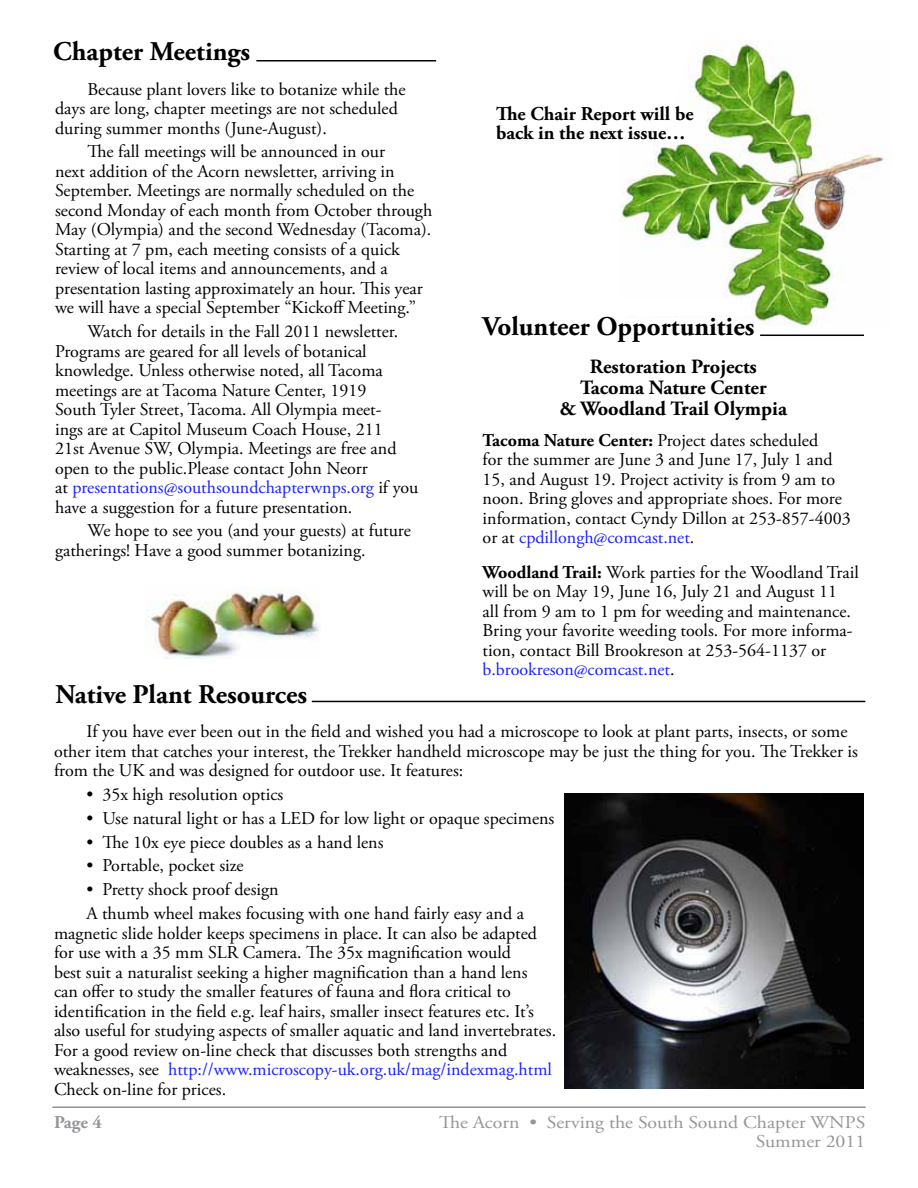
<style>
.page{position:relative;width:918px;height:1188px;background:#fff}
.page>*{position:absolute;margin:0;border:0;box-sizing:border-box;transform-origin:0 0}
.t1{font:700 27px "Adobe Garamond Pro";color:#000}
.t2{font:700 20.25px/21px "Adobe Garamond Pro";color:#000;text-align:center}
.t3{font:700 19.5px/19.5px "Adobe Garamond Pro";color:#000}
.t4{font:18px/19.5px "Adobe Garamond Pro";color:#000}
.t5{font:18px/19.5px "Adobe Garamond Pro";color:#939598;text-align:right;scale:1.1 1}
.t6{font:700 18px "Adobe Garamond Pro";color:#939598}
.s1{color:#1922fb}
.s2{font-weight:700}
</style>
<div class="page">
<hr style="left:52px;top:1106px;width:814px;height:2px;background:#939598">
<img style="left:620px;top:42px;width:268px;height:284px">
<hr style="left:312px;top:701px;width:553px;height:1px;background:#000">
<img style="left:565px;top:793px;width:299px;height:296px">
<hr style="left:256px;top:60px;width:180px;height:2px;background:#000">
<hr style="left:760px;top:335px;width:104px;height:1px;background:#000">
<img style="left:146px;top:592px;width:173px;height:66px">
<div style="left:554px;top:299px;width:197px;height:17px;background:#fff"></div>
<h1 class="t1" style="left:53px;top:36px;width:198px">Chapter Meetings</h1>
<p class="t4" style="left:55px;top:80px;width:352px;text-indent:32px">Because plant lovers like to botanize while the days are long, chapter meetings are not scheduled during summer months (June-August).</p>
<p class="t4" style="left:55px;top:143px;width:379px;text-indent:32px">The fall meetings will be announced in our<br>next addition of the Acorn newsletter, arriving in September. Meetings are normally scheduled on the second Monday of each month from October through May (Olympia) and the second Wednesday (Tacoma).<br>Starting at 7 pm, each meeting consists of a quick review of local items and announcements, and a presentation lasting approximately an hour. This year we will have a special September “Kickoff Meeting.”</p>
<p class="t4" style="left:55px;top:322px;width:365px;text-indent:32px">Watch for details in the Fall 2011 newsletter.<br>Programs are geared for all levels of botanical knowledge. Unless otherwise noted, all Tacoma meetings are at Tacoma Nature Center, 1919<br>South Tyler Street, Tacoma. All Olympia meet-<br>ings are at Capitol Museum Coach House, 211<br>21st Avenue SW, Olympia. Meetings are free and open to the public.Please contact John Neorr<br>at <span class="s1">presentations@southsoundchapterwnps.org</span> if you have a suggestion for a future presentation.</p>
<p class="t4" style="left:55px;top:522px;width:357px;text-indent:32px">We hope to see you (and your guests) at future gatherings! Have a good summer botanizing.</p>
<p class="t3" style="left:496px;top:104px;width:199px">The Chair Report will be back in the next issue…</p>
<h1 class="t1" style="left:483px;top:311px;width:273px">Volunteer Opportunities</h1>
<p class="t2" style="left:560px;top:357px;width:229px">Restoration Projects<br>Tacoma Nature Center<br>&amp; Woodland Trail Olympia</p>
<p class="t4" style="left:483px;top:431px;width:370px"><span class="s2">Tacoma Nature Center:</span> Project dates scheduled<br>for the summer are June 3 and June 17, July 1 and 15, and August 19. Project activity is from 9 am to noon. Bring gloves and appropriate shoes. For more information, contact Cyndy Dillon at 253-857-4003 or at <span class="s1">cpdillongh@comcast.net</span>.</p>
<p class="t4" style="left:483px;top:563px;width:378px"><span class="s2">Woodland Trail:</span> Work parties for the Woodland Trail will be on May 19, June 16, July 21 and August 11<br>all from 9 am to 1 pm for weeding and maintenance.<br>Bring your favorite weeding tools. For more informa&shy;tion, contact Bill Brookreson at 253-564-1137 or <span class="s1">b.brookreson@comcast.net</span>.</p>
<h1 class="t1" style="left:55px;top:678px;width:253px">Native Plant Resources</h1>
<p class="t4" style="left:54px;top:722px;width:806px;text-indent:32px">If you have ever been out in the field and wished you had a microscope to look at plant parts, insects, or some other item that catches your interest, the Trekker handheld microscope may be just the thing for you. The Trekker is from the UK and was designed for outdoor use. It features:</p>
<p class="t4" style="left:86px;top:785px;width:198px">• 35x high resolution optics</p>
<p class="t4" style="left:86px;top:809px;width:470px">• Use natural light or has a LED for low light or opaque specimens</p>
<p class="t4" style="left:86px;top:833px;width:299px">• The 10x eye piece doubles as a hand lens</p>
<p class="t4" style="left:86px;top:857px;width:159px">• Portable, pocket size</p>
<p class="t4" style="left:86px;top:878px;width:439px;line-height:23.9px">• Pretty shock proof design<br>A thumb wheel makes focusing with one hand fairly easy and a</p>
<p class="t4" style="left:54px;top:924px;width:504px">magnetic slide holder keeps specimens in place. It can also be adapted for use with a 35 mm SLR Camera. The 35x magnification would<br>best suit a naturalist seeking a higher magnification than a hand lens<br>can offer to study the smaller features of fauna and flora critical to identification in the field e.g. leaf hairs, smaller insect features etc. It’s also useful for studying aspects of smaller aquatic and land invertebrates.<br>For a good review on-line check that discusses both strengths and weaknesses, see <span class="s1">http://www.microscopy-uk.org.uk/mag/indexmag.html </span>Check on-line for prices.</p>
<p class="t6" style="left:54px;top:1112px;width:49px">Page 4</p>
<p class="t5" style="left:439px;top:1113px;width:389px">The Acorn • Serving the South Sound Chapter WNPS<br>Summer 2011</p>
</div>
